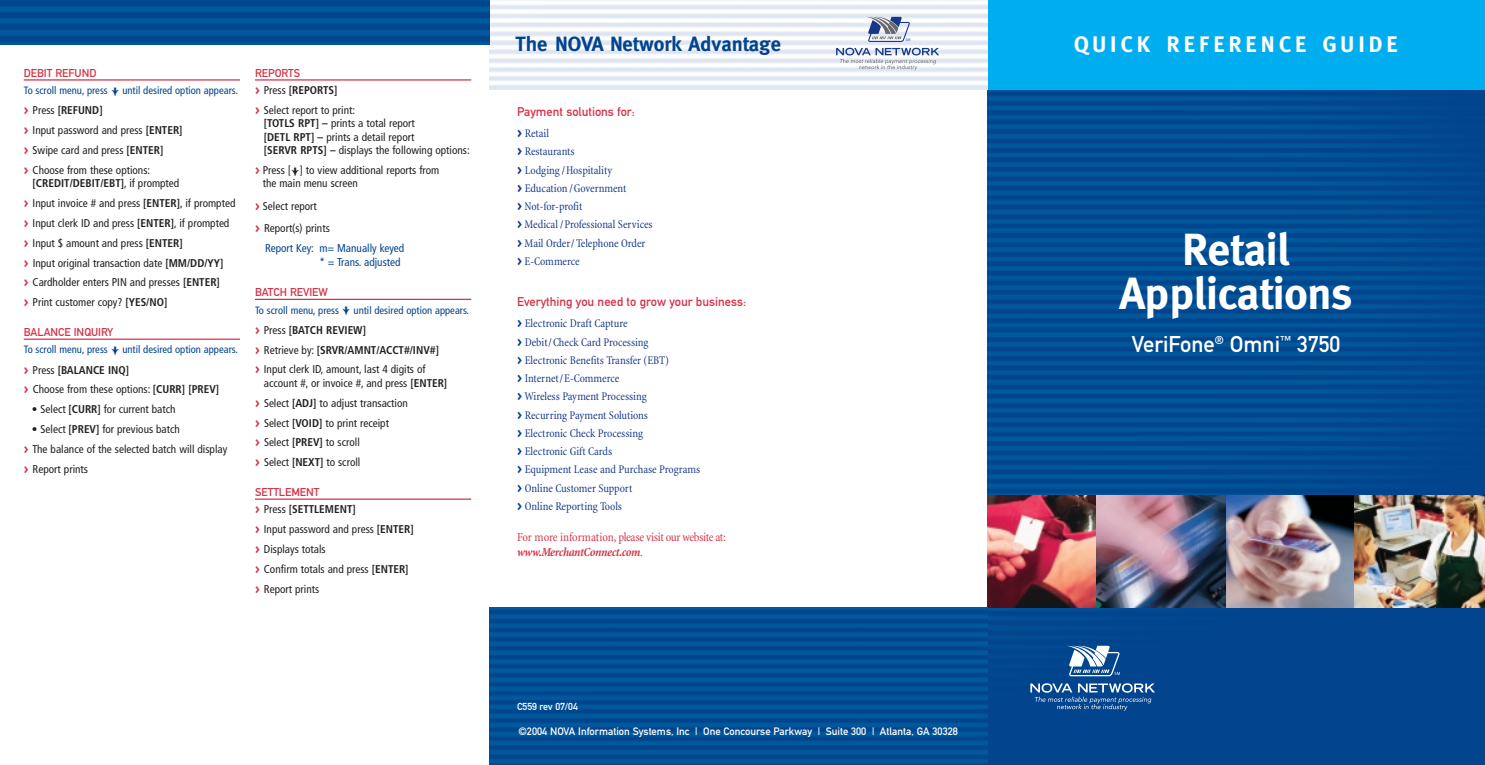
<style>
.page{position:relative;width:1485px;height:765px;background:#fff}
.page>*{position:absolute;margin:0;border:0;box-sizing:border-box;transform-origin:0 0}
.t1{font:700 45px/43.8px "Meta";color:#fff;text-align:center}
.t2{font:700 22.5px "Meta";letter-spacing:.18em;color:#fff}
.t3{font:22.5px "DIN Mittelschrift";color:#fff}
.t4{font:700 20.62px "Meta";color:#02448d}
.t5{font:condensed 12.5px/15px "Minion";letter-spacing:-.025em;color:#d63247}
.t6{font:12.5px "DIN Mittelschrift Alternate";color:#d63247}
.t7{font:condensed 11.88px/18.2px "Minion";letter-spacing:-.005em;color:#153888}
.t8{font:condensed 11.25px/19.9px "Frutiger";color:#231f20}
.t9{font:11.25px "DIN Mittelschrift";color:#d63247}
.t10{font:condensed 11.25px/14px "Frutiger";color:#02448d}
.t11{font:condensed 10.62px "Frutiger";color:#02448d}
.t12{font:10.62px "DIN Mittelschrift Alternate";color:#fff}
.t13{font:10px "DIN Mittelschrift Alternate";color:#fff}
.s1{font-family:"Bundesbahn Pi Two";font-stretch:normal}
.s2{font-family:"Meta";font-weight:700;font-stretch:normal;color:#d63247}
.s3{font-weight:700}
.s4{font-family:"Meta";font-weight:700;font-stretch:normal}
.s5{font-family:"Meta";font-weight:700;font-stretch:normal;color:#02448d}
.s6{font-weight:700;font-style:italic}
</style>
<div class="page">
<img style="left:987px;top:90px;width:498px;height:675px">
<svg style="left:1030px;top:683px;width:125px;height:28px;background:#3368a3"></svg>
<svg style="left:1067px;top:644px;width:53px;height:32px"></svg>
<div style="left:987px;top:1px;width:498px;height:89px;background:#00aeef"></div>
<img style="left:1353px;top:496px;width:132px;height:112px">
<img style="left:987px;top:496px;width:110px;height:112px">
<img style="left:489px;top:608px;width:498px;height:157px">
<hr style="left:24px;top:79px;width:216px;height:2px;background:#d63247">
<hr style="left:24px;top:339px;width:216px;height:1px;background:#d63247">
<hr style="left:255px;top:79px;width:216px;height:2px;background:#d63247">
<hr style="left:255px;top:299px;width:216px;height:1px;background:#d63247">
<hr style="left:255px;top:499px;width:216px;height:1px;background:#d63247">
<img style="left:1225px;top:496px;width:128px;height:112px">
<img style="left:1097px;top:496px;width:128px;height:112px">
<img style="left:489px;top:0;width:498px;height:90px">
<svg style="left:836px;top:48px;width:103px;height:22px"></svg>
<svg style="left:866px;top:16px;width:44px;height:26px"></svg>
<img style="left:0;top:0;width:489px;height:45px">
<p class="t9" style="left:24px;top:69px;width:74px">DEBIT REFUND</p>
<p class="t11" style="left:24px;top:86px;width:216px">To scroll menu, press <span class="s1">-</span> until desired option appears.</p>
<p class="t8" style="left:24px;top:101px;width:160px"><span class="s2">&gt;</span> Press <span class="s3">[REFUND]<br></span><span class="s2">&gt;</span> Input password and press <span class="s3">[ENTER] </span><span class="s2">&gt;</span> Swipe card and press <span class="s3">[ENTER]<br></span><span class="s2">&gt;</span> Choose from these options:</p>
<p class="t8" style="left:24px;top:174px;width:213px;text-indent:9px"><span class="s3">[CREDIT/DEBIT/EBT]</span>, if prompted<br><span class="s2">&gt;</span> Input invoice # and press <span class="s3">[ENTER]</span>, if prompted <span class="s2">&gt;</span> Input clerk ID and press <span class="s3">[ENTER]</span>, if prompted <span class="s2">&gt;</span> Input $ amount and press <span class="s3">[ENTER]<br></span><span class="s2">&gt;</span> Input original transaction date <span class="s3">[MM/DD/YY]<br></span><span class="s2">&gt;</span> Cardholder enters PIN and presses <span class="s3">[ENTER]<br></span><span class="s2">&gt;</span> Print customer copy? <span class="s3">[YES/NO]</span></p>
<p class="t9" style="left:24px;top:328px;width:91px">BALANCE INQUIRY</p>
<p class="t11" style="left:24px;top:345px;width:216px">To scroll menu, press <span class="s1">-</span> until desired option appears.</p>
<p class="t8" style="left:24px;top:361px;width:197px"><span class="s2">&gt;</span> Press <span class="s3">[BALANCE INQ]<br></span><span class="s2">&gt;</span> Choose from these options: <span class="s3">[CURR] [PREV]</span></p>
<p class="t8" style="left:32px;top:400px;width:145px">• Select <span class="s3">[CURR]</span> for current batch</p>
<p class="t8" style="left:24px;top:420px;width:205px;text-indent:8px">• Select <span class="s3">[PREV]</span> for previous batch<br><span class="s2">&gt;</span> The balance of the selected batch will display <span class="s2">&gt;</span> Report prints</p>
<p class="t9" style="left:255px;top:69px;width:47px">REPORTS</p>
<p class="t8" style="left:255px;top:81px;width:102px"><span class="s2">&gt;</span> Press <span class="s3">[REPORTS]<br></span><span class="s2">&gt;</span> Select report to print:</p>
<p class="t8" style="left:264px;top:117px;width:207px;line-height:13.5px"><span class="s3">[TOTLS RPT] –</span> prints a total report<br><span class="s3">[DETL RPT] –</span> prints a detail report<br><span class="s3">[SERVR RPTS] –</span> displays the following options:</p>
<p class="t8" style="left:263px;top:165px;width:178px;line-height:13.1px;text-indent:-8px"><span class="s2">&gt;</span> Press [<sub>-</sub>] to view additional reports from the main menu screen</p>
<p class="t8" style="left:255px;top:196px;width:76px;line-height:21.9px"><span class="s2">&gt;</span> Select report<br><span class="s2">&gt;</span> Report(s) prints</p>
<p class="t10" style="left:319px;top:242px;width:86px;text-indent:-54px">Report Key: m= Manually keyed * = Trans. adjusted</p>
<p class="t9" style="left:255px;top:288px;width:74px">BATCH REVIEW</p>
<p class="t11" style="left:255px;top:306px;width:216px">To scroll menu, press <span class="s1">-</span> until desired option appears.</p>
<p class="t8" style="left:255px;top:321px;width:186px"><span class="s2">&gt;</span> Press <span class="s3">[BATCH REVIEW]<br></span><span class="s2">&gt;</span> Retrieve by: <span class="s3">[SRVR/AMNT/ACCT#/INV#] </span><span class="s2">&gt;</span> Input clerk ID, amount, last 4 digits of</p>
<p class="t8" style="left:255px;top:374px;width:194px;text-indent:9px">account #, or invoice #, and press <span class="s3">[ENTER] </span><span class="s2">&gt;</span> Select <span class="s3">[ADJ]</span> to adjust transaction<br><span class="s2">&gt;</span> Select <span class="s3">[VOID]</span> to print receipt<br><span class="s2">&gt;</span> Select <span class="s3">[PREV]</span> to scroll<br><span class="s2">&gt;</span> Select <span class="s3">[NEXT]</span> to scroll</p>
<p class="t9" style="left:255px;top:488px;width:66px">SETTLEMENT</p>
<p class="t8" style="left:255px;top:500px;width:160px"><span class="s2">&gt;</span> Press <span class="s3">[SETTLEMENT]<br></span><span class="s2">&gt;</span> Input password and press <span class="s3">[ENTER] </span><span class="s2">&gt;</span> Displays totals<br><span class="s2">&gt;</span> Confirm totals and press <span class="s3">[ENTER] </span><span class="s2">&gt;</span> Report prints</p>
<h3 class="t4" style="left:515px;top:37px;width:267px">The NOVA Network Advantage</h3>
<p class="t6" style="left:517px;top:107px;width:119px">Payment solutions for:</p>
<p class="t7" style="left:517px;top:125px;width:137px"><span class="s4">&gt;</span> Retail<br><span class="s4">&gt;</span> Restaurants<br><span class="s4">&gt;</span> Lodging /Hospitality<br><span class="s4">&gt;</span> Education /Government<br><span class="s4">&gt;</span> Not-for-profit<br><span class="s4">&gt;</span> Medical /Professional Services <span class="s4">&gt;</span> Mail Order/ Telephone Order <span class="s4">&gt;</span> E-Commerce</p>
<p class="t6" style="left:517px;top:298px;width:230px">Everything you need to grow your business:</p>
<p class="t7" style="left:517px;top:316px;width:185px"><span class="s5">&gt;</span> Electronic Draft Capture<br><span class="s5">&gt;</span> Debit/Check Card Processing<br><span class="s5">&gt;</span> Electronic Benefits Transfer (EBT)<br><span class="s5">&gt;</span> Internet/E-Commerce<br><span class="s5">&gt;</span> Wireless Payment Processing<br><span class="s5">&gt;</span> Recurring Payment Solutions<br><span class="s5">&gt;</span> Electronic Check Processing<br><span class="s5">&gt;</span> Electronic Gift Cards<br><span class="s5">&gt;</span> Equipment Lease and Purchase Programs <span class="s5">&gt;</span> Online Customer Support<br><span class="s5">&gt;</span> Online Reporting Tools</p>
<p class="t5" style="left:517px;top:531px;width:210px">For more information, please visit our website at: <span class="s6">www.MerchantConnect.com</span>.</p>
<p class="t13" style="left:517px;top:703px;width:62px">C559 rev 07/04</p>
<p class="t12" style="left:518px;top:727px;width:441px">©2004 NOVA Information Systems, Inc | One Concourse Parkway | Suite 300 | Atlanta, GA 30328</p>
<h2 class="t2" style="left:1074px;top:36px;width:325px">QUICK REFERENCE GUIDE</h2>
<h1 class="t1" style="left:1120px;top:232px;width:234px">Retail<br>Applications</h1>
<h2 class="t3" style="left:1132px;top:336px;width:210px">VeriFone<sup>®</sup> Omni<sup>™</sup> 3750</h2>
</div>
